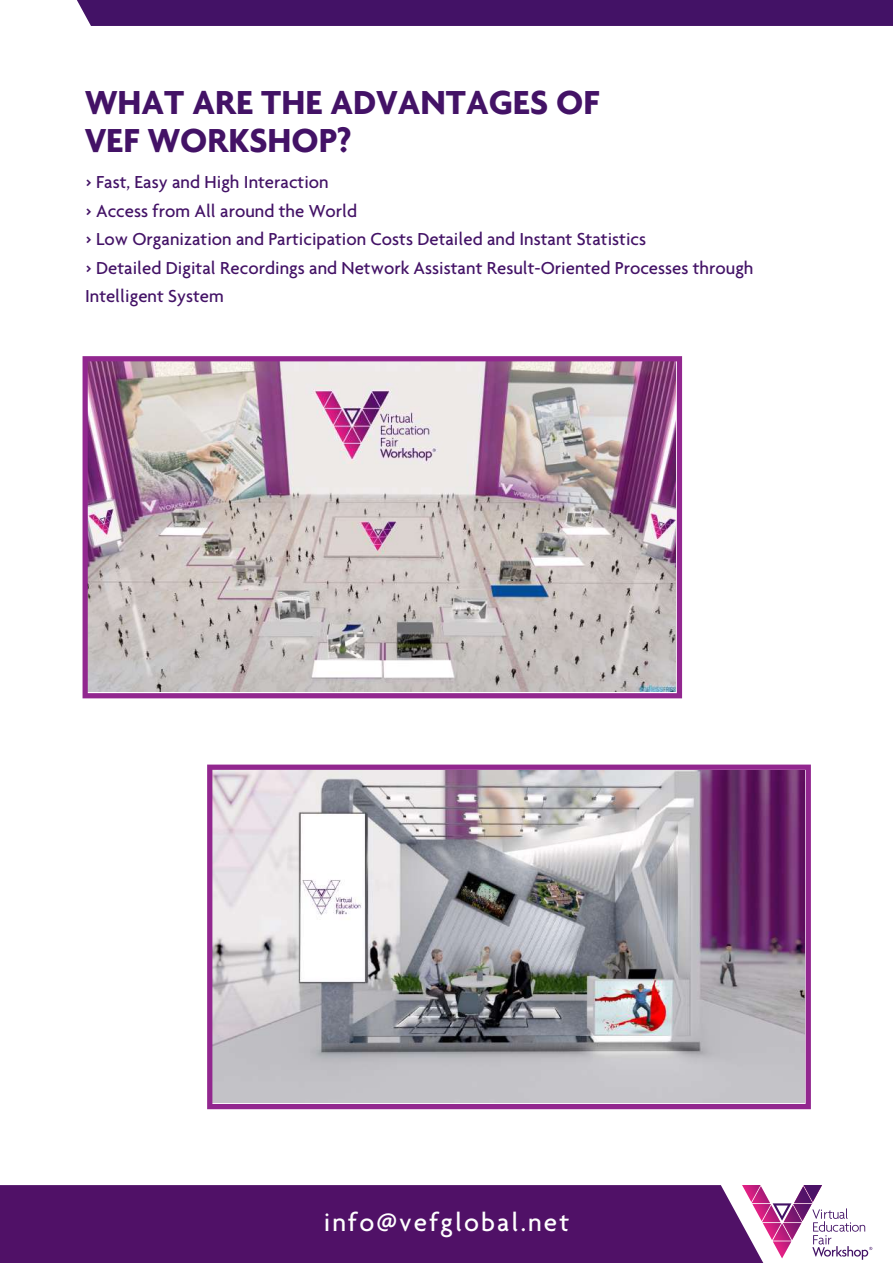
<style>
.page{position:relative;width:893px;height:1263px;background:#fff}
.page>*{position:absolute;margin:0;border:0;box-sizing:border-box;transform-origin:0 0}
.t1{font:700 36px/37.5px "Agenda Bold OMT";color:#431266}
.t2{font:27.15px "Agenda Medium OMT";letter-spacing:.075em;color:#fff}
.t3{font:18.75px/28.5px "Agenda Medium OMT";color:#431266}
</style>
<div class="page">
<div style="left:77px;top:0;width:816px;height:26px;background:#431266"></div>
<div style="left:0;top:1185px;width:721px;height:78px;background:#501167"></div>
<svg style="left:721px;top:1185px;width:152px;height:78px"></svg>
<img style="left:83px;top:356px;width:599px;height:342px">
<img style="left:207px;top:764px;width:604px;height:345px">
<h1 class="t1" style="left:85px;top:83px;width:516px">WHAT ARE THE ADVANTAGES OF<br>VEF WORKSHOP?</h1>
<p class="t3" style="left:85px;top:167px;width:670px">&gt; Fast, Easy and High Interaction<br>&gt; Access from All around the World<br>&gt; Low Organization and Participation Costs Detailed and Instant Statistics<br>&gt; Detailed Digital Recordings and Network Assistant Result-Oriented Processes through Intelligent System</p>
<h2 class="t2" style="left:324px;top:1205px;width:247px">info@vefglobal.net</h2>
</div>
